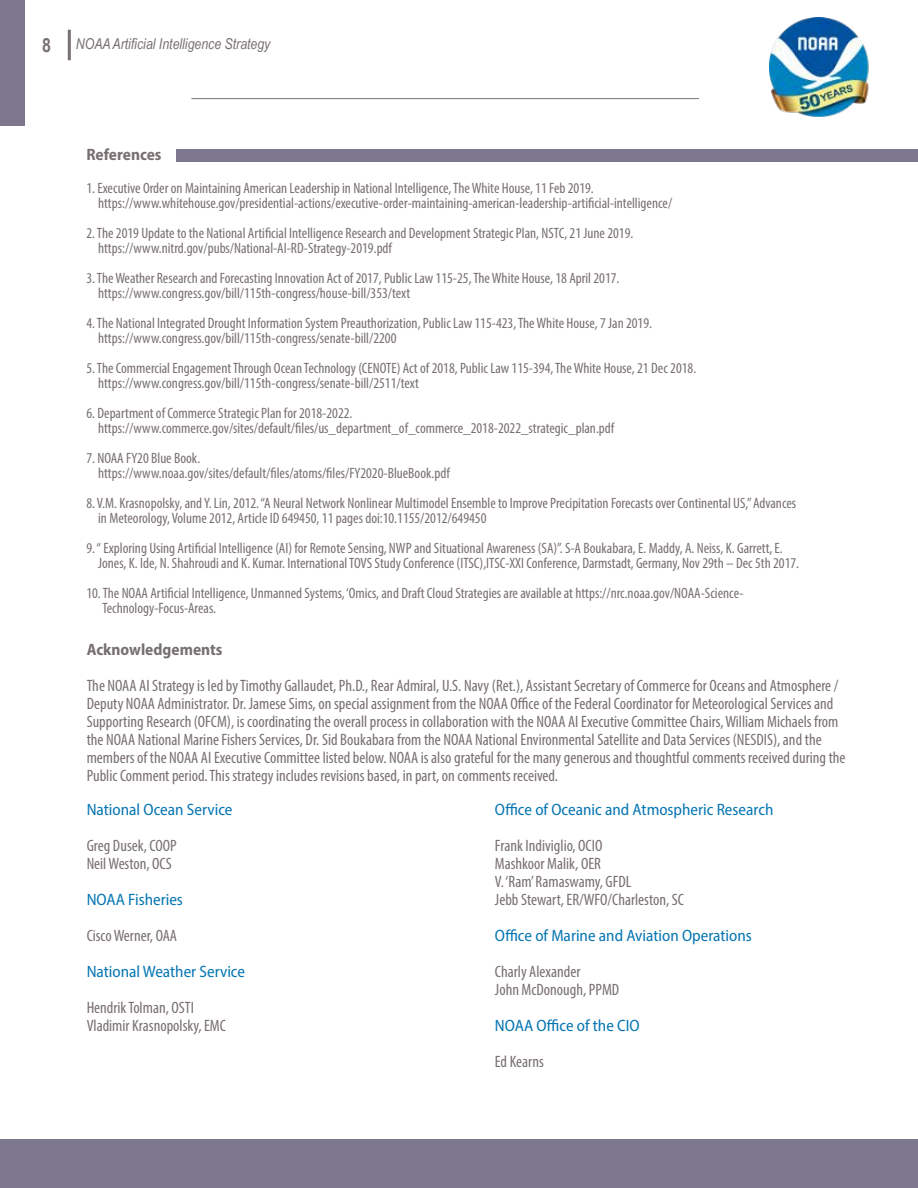
<style>
.page{position:relative;width:918px;height:1188px;background:#fff}
.page>*{position:absolute;margin:0;border:0;box-sizing:border-box;transform-origin:0 0}
.t1{font:700 19.5px "Arial Narrow";color:#786f72}
.t2{font:condensed 16.5px/18px "Myriad Pro";color:#786f70}
.t3{font:semi-condensed 16.5px "Myriad Pro";color:#0575b3}
.t4{font:700 semi-condensed 16.5px "Myriad Pro";color:#786f70}
.t5{font:condensed 15px/15px "Myriad Pro";color:#786f70}
.t6{font:italic 15px "Arial Narrow";color:#786f72}
</style>
<div class="page">
<img style="left:770px;top:18px;width:99px;height:99px">
<hr style="left:68px;top:30px;width:3px;height:30px;background:#786f72">
<div style="left:1px;top:1139px;width:917px;height:49px;background:#7c778c"></div>
<hr style="left:191px;top:98px;width:508px;height:1px;background:#786f70">
<div style="left:0;top:0;width:25px;height:126px;background:#7c778c"></div>
<div style="left:177px;top:149px;width:741px;height:13px;background:#7c778c"></div>
<h1 class="t1" style="left:42px;top:30px;width:10px">8</h1>
<p class="t6" style="left:76px;top:34px;width:196px">NOAA Artificial Intelligence Strategy</p>
<p class="t4" style="left:86px;top:144px;width:77px">References</p>
<p class="t5" style="left:98px;top:181px;width:576px;text-indent:-12px">1. Executive Order on Maintaining American Leadership in National Intelligence, The White House, 11 Feb 2019. https://www.whitehouse.gov/presidential-actions/executive-order-maintaining-american-leadership-artificial-intelligence/</p>
<p class="t5" style="left:98px;top:226px;width:537px;text-indent:-12px">2. The 2019 Update to the National Artificial Intelligence Research and Development Strategic Plan, NSTC, 21 June 2019. https://www.nitrd.gov/pubs/National-AI-RD-Strategy-2019.pdf</p>
<p class="t5" style="left:98px;top:271px;width:523px;text-indent:-12px">3. The Weather Research and Forecasting Innovation Act of 2017, Public Law 115-25, The White House, 18 April 2017. https://www.congress.gov/bill/115th-congress/house-bill/353/text</p>
<p class="t5" style="left:98px;top:316px;width:555px;text-indent:-12px">4. The National Integrated Drought Information System Preauthorization, Public Law 115-423, The White House, 7 Jan 2019. https://www.congress.gov/bill/115th-congress/senate-bill/2200</p>
<p class="t5" style="left:98px;top:361px;width:600px;text-indent:-12px">5. The Commercial Engagement Through Ocean Technology (CENOTE) Act of 2018, Public Law 115-394, The White House, 21 Dec 2018. https://www.congress.gov/bill/115th-congress/senate-bill/2511/text</p>
<p class="t5" style="left:98px;top:406px;width:518px;text-indent:-12px">6. Department of Commerce Strategic Plan for 2018-2022. https://www.commerce.gov/sites/default/files/us_department_of_commerce_2018-2022_strategic_plan.pdf</p>
<p class="t5" style="left:98px;top:451px;width:353px;text-indent:-12px">7. NOAA FY20 Blue Book. https://www.noaa.gov/sites/default/files/atoms/files/FY2020-BlueBook.pdf</p>
<p class="t5" style="left:98px;top:496px;width:700px;text-indent:-12px">8. V.M. Krasnopolsky, and Y. Lin, 2012. “A Neural Network Nonlinear Multimodel Ensemble to Improve Precipitation Forecasts over Continental US,” Advances in Meteorology, Volume 2012, Article ID 649450, 11 pages doi:10.1155/2012/649450</p>
<p class="t5" style="left:98px;top:541px;width:703px;text-indent:-12px">9. “ Exploring Using Artificial Intelligence (AI) for Remote Sensing, NWP and Situational Awareness (SA)”. S-A Boukabara, E. Maddy, A. Neiss, K. Garrett, E.<br>Jones, K. Ide, N. Shahroudi and K. Kumar. International TOVS Study Conference (ITSC),ITSC-XXI Conference, Darmstadt, Germany, Nov 29th – Dec 5th 2017.</p>
<p class="t5" style="left:102px;top:586px;width:643px;text-indent:-16px">10. The NOAA Artificial Intelligence, Unmanned Systems, ‘Omics, and Draft Cloud Strategies are available at https://nrc.noaa.gov/NOAA-Science-<br>Technology-Focus-Areas.</p>
<p class="t4" style="left:87px;top:639px;width:137px">Acknowledgements</p>
<p class="t2" style="left:87px;top:676px;width:760px">The NOAA AI Strategy is led by Timothy Gallaudet, Ph.D., Rear Admiral, U.S. Navy (Ret.), Assistant Secretary of Commerce for Oceans and Atmosphere / Deputy NOAA Administrator. Dr. Jamese Sims, on special assignment from the NOAA Office of the Federal Coordinator for Meteorological Services and Supporting Research (OFCM), is coordinating the overall process in collaboration with the NOAA AI Executive Committee Chairs, William Michaels from the NOAA National Marine Fishers Services, Dr. Sid Boukabara from the NOAA National Environmental Satellite and Data Services (NESDIS), and the members of the NOAA AI Executive Committee listed below. NOAA is also grateful for the many generous and thoughtful comments received during the Public Comment period. This strategy includes revisions based, in part, on comments received.</p>
<p class="t3" style="left:87px;top:799px;width:147px">National Ocean Service</p>
<p class="t2" style="left:87px;top:836px;width:91px">Greg Dusek, COOP<br>Neil Weston, OCS</p>
<p class="t3" style="left:87px;top:889px;width:98px">NOAA Fisheries</p>
<p class="t2" style="left:87px;top:926px;width:92px">Cisco Werner, OAA</p>
<p class="t3" style="left:87px;top:961px;width:160px">National Weather Service</p>
<p class="t2" style="left:87px;top:998px;width:141px">Hendrik Tolman, OSTI<br>Vladimir Krasnopolsky, EMC</p>
<p class="t3" style="left:495px;top:799px;width:280px">Office of Oceanic and Atmospheric Research</p>
<p class="t2" style="left:495px;top:836px;width:191px">Frank Indiviglio, OCIO<br>Mashkoor Malik, OER<br>V. ‘Ram’ Ramaswamy, GFDL<br>Jebb Stewart, ER/WFO/Charleston, SC</p>
<p class="t3" style="left:495px;top:925px;width:258px">Office of Marine and Aviation Operations</p>
<p class="t2" style="left:495px;top:962px;width:126px">Charly Alexander<br>John McDonough, PPMD</p>
<p class="t3" style="left:495px;top:1015px;width:146px">NOAA Office of the CIO</p>
<p class="t2" style="left:495px;top:1052px;width:50px">Ed Kearns</p>
</div>
